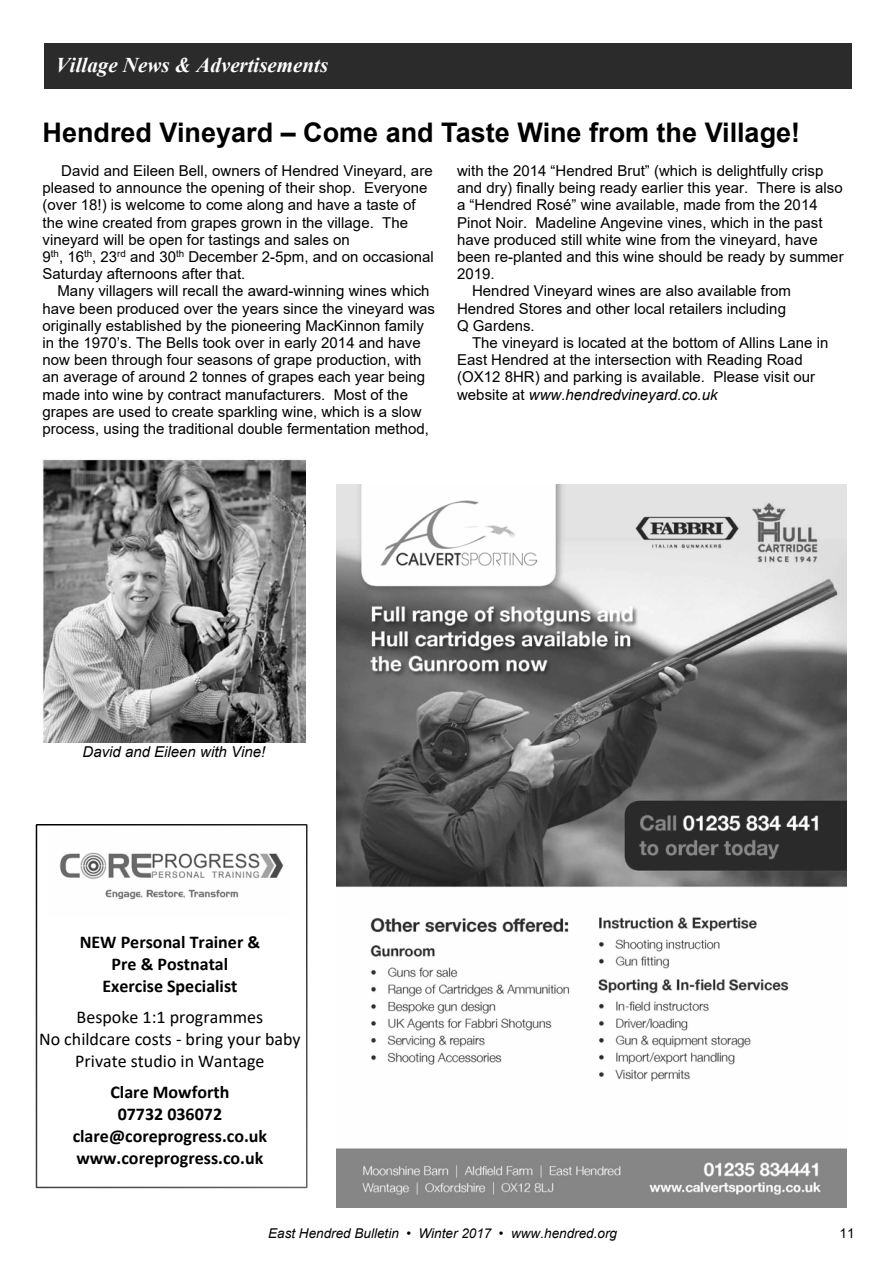
<style>
.page{position:relative;width:893px;height:1263px;background:#fff}
.page>*{position:absolute;margin:0;border:0;box-sizing:border-box;transform-origin:0 0}
.t1{font:700 27px "Arial";color:#000}
.t2{font:italic 700 21px "Times New Roman";color:#fefefe}
.t3{font:700 18px/22px "Calibri";color:#000;text-align:center}
.t4{font:18px/22px "Calibri";color:#000;text-align:center}
.t5{font:15px/17.2px "Arial";color:#000}
.t6{font:italic 15px "Arial";color:#000}
.t7{font:italic 13.5px "Arial";color:#000}
.t8{font:13.5px "Arial";color:#000}
.s1{font-style:normal}
</style>
<div class="page">
<div style="left:44px;top:43px;width:807px;height:45px;background:#2b2b2b"></div>
<img style="left:336px;top:484px;width:510px;height:724px">
<svg style="left:36px;top:824px;width:271px;height:364px"></svg>
<img style="left:43px;top:459px;width:262px;height:283px">
<h2 class="t2" style="left:56px;top:57px;width:274px">Village News &amp; Advertisements</h2>
<h1 class="t1" style="left:43px;top:122px;width:759px">Hendred Vineyard – Come and Taste Wine from the Village!</h1>
<p class="t5" style="left:43px;top:164px;width:393px;text-indent:19px">David and Eileen Bell, owners of Hendred Vineyard, are pleased to announce the opening of their shop. Everyone (over 18!) is welcome to come along and have a taste of the wine created from grapes grown in the village. The vineyard will be open for tastings and sales on<br>9<sup>th</sup>, 16<sup>th</sup>, 23<sup>rd</sup> and 30<sup>th</sup> December 2-5pm, and on occasional Saturday afternoons after that.</p>
<p class="t5" style="left:43px;top:284px;width:394px;text-indent:15px">Many villagers will recall the award-winning wines which have been produced over the years since the vineyard was originally established by the pioneering MacKinnon family in the 1970’s. The Bells took over in early 2014 and have now been through four seasons of grape production, with an average of around 2 tonnes of grapes each year being made into wine by contract manufacturers. Most of the grapes are used to create sparkling wine, which is a slow process, using the traditional double fermentation method,</p>
<p class="t5" style="left:457px;top:164px;width:368px">with the 2014 “Hendred Brut” (which is delightfully crisp</p>
<p class="t5" style="left:457px;top:181px;width:387px">and dry) finally being ready earlier this year. There is also</p>
<p class="t5" style="left:457px;top:198px;width:362px">a “Hendred Rosé” wine available, made from the 2014</p>
<p class="t5" style="left:457px;top:215px;width:367px">Pinot Noir. Madeline Angevine vines, which in the past</p>
<p class="t5" style="left:457px;top:232px;width:362px">have produced still white wine from the vineyard, have</p>
<p class="t5" style="left:457px;top:250px;width:388px">been re-planted and this wine should be ready by summer</p>
<p class="t5" style="left:457px;top:267px;width:39px">2019.</p>
<p class="t5" style="left:472px;top:284px;width:320px">Hendred Vineyard wines are also available from</p>
<p class="t5" style="left:457px;top:301px;width:330px">Hendred Stores and other local retailers including</p>
<p class="t5" style="left:457px;top:318px;width:79px">Q Gardens.</p>
<p class="t5" style="left:472px;top:336px;width:358px">The vineyard is located at the bottom of Allins Lane in</p>
<p class="t5" style="left:457px;top:353px;width:347px">East Hendred at the intersection with Reading Road</p>
<p class="t5" style="left:457px;top:370px;width:359px">(OX12 8HR) and parking is available. Please visit our</p>
<p class="t6" style="left:457px;top:389px;width:262px"><span class="s1">website at</span> www.hendredvineyard.co.uk</p>
<p class="t6" style="left:82px;top:746px;width:184px">David and Eileen with Vine!</p>
<p class="t3" style="left:80px;top:932px;width:182px">NEW Personal Trainer &amp;<br>Pre &amp; Postnatal<br>Exercise Specialist</p>
<p class="t4" style="left:39px;top:1007px;width:263px">Bespoke 1:1 programmes<br>No childcare costs - bring your baby<br>Private studio in Wantage</p>
<p class="t3" style="left:73px;top:1082px;width:196px">Clare Mowforth<br>07732 036072 clare@coreprogress.co.uk www.coreprogress.co.uk</p>
<p class="t7" style="left:268px;top:1228px;width:350px">East Hendred Bulletin • Winter 2017 • www.hendred.org</p>
<p class="t8" style="left:839px;top:1228px;width:17px">11</p>
</div>
